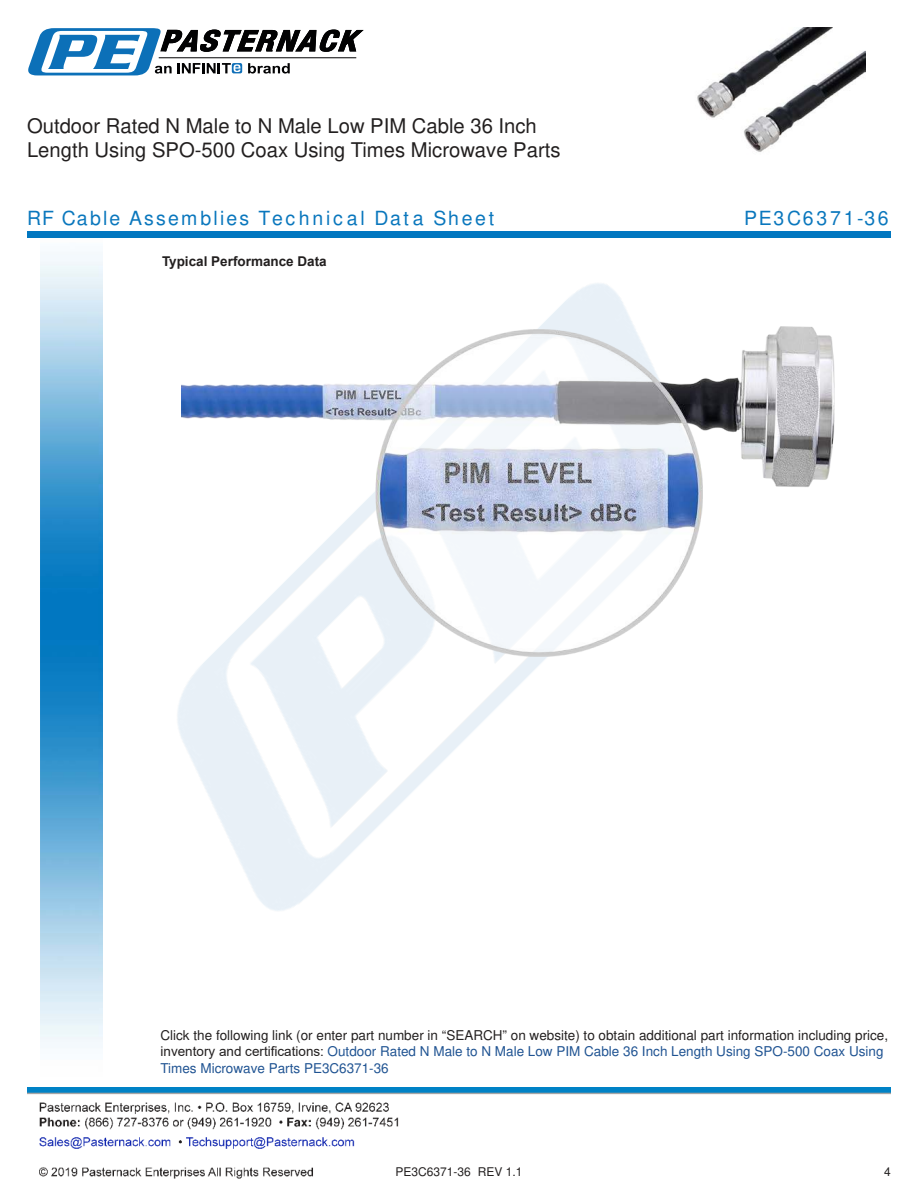
<style>
.page{position:relative;width:918px;height:1188px;background:#fff}
.page>*{position:absolute;margin:0;border:0;box-sizing:border-box;transform-origin:0 0}
.t1{font:20.25px/24.3px "Arial";color:#221f1f}
.t2{font:900 19.5px "Arial";letter-spacing:.12em;color:#0a77bd}
.t3{font:900 19.5px "Arial";letter-spacing:.14em;color:#0a77bd}
.t4{font:13.5px/16.2px "Arial";color:#221f1f}
.t5{font:700 13.5px "Arial";color:#221f1f}
.t6{font:12px "Arial";color:#221f1f}
.s1{color:#1f5392}
</style>
<div class="page">
<img style="left:39px;top:1102px;width:360px;height:77px">
<img style="left:102px;top:254px;width:377px;height:716px">
<img style="left:27px;top:1088px;width:864px;height:7px">
<img style="left:40px;top:237px;width:62px;height:811px">
<div style="left:27px;top:231px;width:864px;height:6px;background:#0177c0"></div>
<svg style="left:28px;top:28px;width:336px;height:47px"></svg>
<img style="left:182px;top:274px;width:653px;height:451px">
<img style="left:697px;top:27px;width:169px;height:125px">
<h1 class="t1" style="left:27px;top:115px;width:535px">Outdoor Rated N Male to N Male Low PIM Cable 36 Inch<br>Length Using SPO-500 Coax Using Times Microwave Parts</h1>
<h2 class="t2" style="left:27px;top:207px;width:469px">RF Cable Assemblies Technical Data Sheet</h2>
<p class="t5" style="left:162px;top:252px;width:166px">Typical Performance Data</p>
<h2 class="t3" style="left:744px;top:207px;width:146px">PE3C6371-36</h2>
<p class="t4" style="left:160px;top:1029px;width:729px">Click the following link (or enter part number in “SEARCH” on website) to obtain additional part information including price, inventory and certi昀椀cations: <span class="s1">Outdoor Rated N Male to N Male Low PIM Cable 36 Inch Length Using SPO-500 Coax Using<br>Times Microwave Parts PE3C6371-36</span></p>
<p class="t6" style="left:396px;top:1167px;width:128px">PE3C6371-36 REV 1.1</p>
<p class="t6" style="left:884px;top:1167px;width:8px">4</p>
</div>
